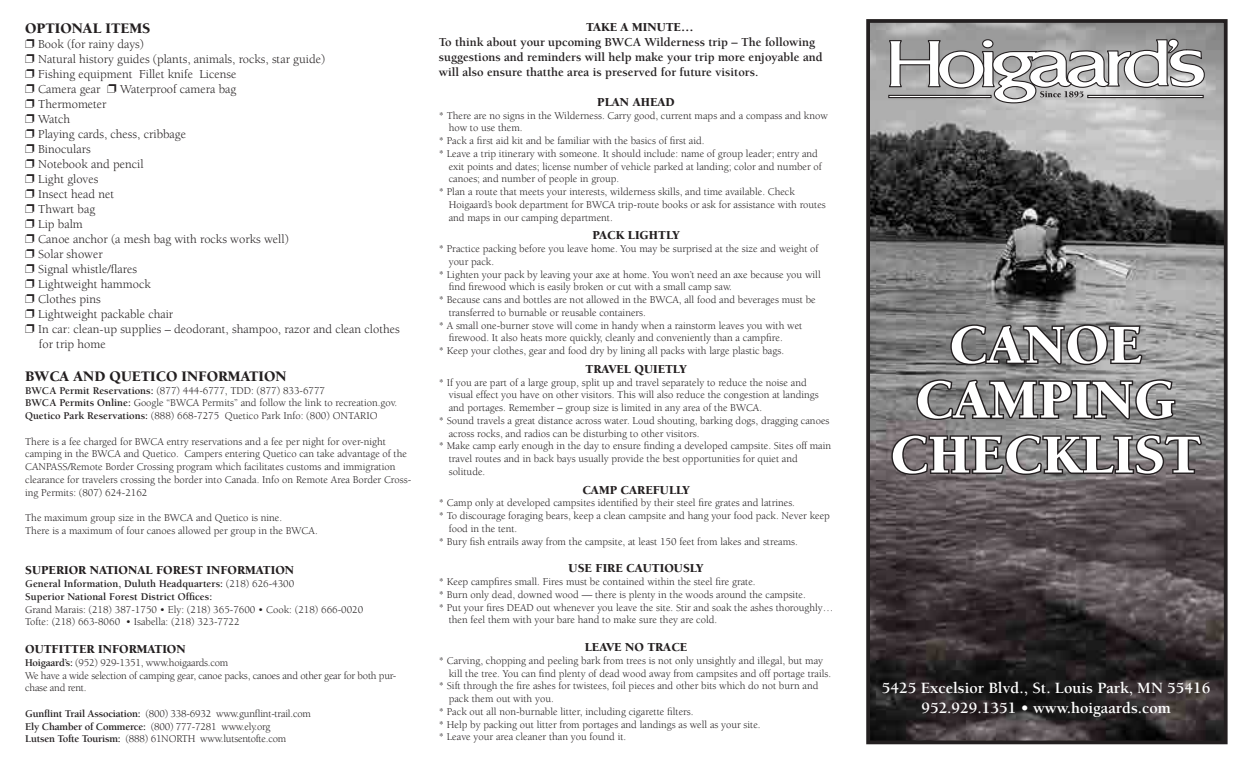
<style>
.page{position:relative;width:1260px;height:765px;background:#fff}
.page>*{position:absolute;margin:0;border:0;box-sizing:border-box;transform-origin:0 0}
.t1{font:900 56.38px/54.9px "Berkeley";color:#fff;text-align:center}
.t2{font:700 16.12px/19.2px "Berkeley";color:#fff;text-align:center}
.t3{font:900 15px "Berkeley";color:#231f20}
.t4{font:12.5px/15px "Berkeley";color:#231f20}
.t5{font:700 12.5px/15px "Berkeley";color:#231f20}
.t6{font:900 12.5px "Berkeley";color:#231f20}
.t7{font:10.62px/12.8px "Berkeley";color:#231f20}
.t8{font:10.62px/12.8px "Berkeley";letter-spacing:-.02em;color:#231f20}
.t9{font:700 10.62px/12.8px "Berkeley";color:#231f20}
.s1{font-weight:700}
.s2{font-weight:400}
</style>
<div class="page">
<img style="left:871px;top:24px;width:352px;height:715px">
<div style="left:866px;top:19px;width:362px;height:725px;border:4px solid #231f20"></div>
<svg style="left:949px;top:323px;width:195px;height:44px;background:#686767"></svg>
<svg style="left:915px;top:378px;width:262px;height:43px;background:#6b696a"></svg>
<svg style="left:890px;top:433px;width:313px;height:82px;background:#645e60"></svg>
<svg style="left:888px;top:39px;width:317px;height:64px"></svg>
<h3 class="t3" style="left:25px;top:20px;width:127px">OPTIONAL ITEMS</h3>
<p class="t4" style="left:38px;top:37px;width:289px">Book (for rainy days)<br>Natural history guides (plants, animals, rocks, star guide)<br>Fishing equipment Fillet knife License<br>Camera gear</p>
<p class="t4" style="left:120px;top:82px;width:118px">Waterproof camera bag</p>
<p class="t4" style="left:38px;top:97px;width:363px">Thermometer<br>Watch<br>Playing cards, chess, cribbage<br>Binoculars<br>Notebook and pencil<br>Light gloves<br>Insect head net<br>Thwart bag<br>Lip balm<br>Canoe anchor (a mesh bag with rocks works well)<br>Solar shower<br>Signal whistle/flares<br>Lightweight hammock<br>Clothes pins<br>Lightweight packable chair<br>In car: clean-up supplies – deodorant, shampoo, razor and clean clothes for trip home</p>
<h3 class="t3" style="left:25px;top:368px;width:263px">BWCA AND QUETICO INFORMATION</h3>
<p class="t7" style="left:25px;top:384px;width:374px"><span class="s1">BWCA Permit Reservations:</span> (877) 444-6777, TDD: (877) 833-6777<br><span class="s1">BWCA Permits Online:</span> Google “BWCA Permits” and follow the link to recreation.gov.<br><span class="s1">Quetico Park Reservations:</span> (888) 668-7275 Quetico Park Info: (800) ONTARIO</p>
<p class="t7" style="left:25px;top:435px;width:388px">There is a fee charged for BWCA entry reservations and a fee per night for over-night camping in the BWCA and Quetico. Campers entering Quetico can take advantage of the CANPASS/Remote Border Crossing program which facilitates customs and immigration clearance for travelers crossing the border into Canada. Info on Remote Area Border Cross&shy;ing Permits: (807) 624-2162</p>
<p class="t7" style="left:25px;top:512px;width:294px">The maximum group size in the BWCA and Quetico is nine.<br>There is a maximum of four canoes allowed per group in the BWCA.</p>
<p class="t6" style="left:25px;top:564px;width:16px">SUPERIOR</p>
<p class="t6" style="left:90px;top:564px;width:18px">NATIONAL</p>
<p class="t6" style="left:156px;top:564px;width:17px">FOREST</p>
<p class="t6" style="left:207px;top:564px;width:14px">INFORMATION</p>
<p class="t9" style="left:25px;top:578px;width:271px">General Information, Duluth Headquarters: <span class="s2">(218) 626-4300<br></span>Superior National Forest District Offices:</p>
<p class="t7" style="left:25px;top:603px;width:340px">Grand Marais: (218) 387-1750 • Ely: (218) 365-7600 • Cook: (218) 666-0020<br>Tofte: (218) 663-8060 • Isabella: (218) 323-7722</p>
<p class="t6" style="left:25px;top:643px;width:18px">OUTFITTER</p>
<p class="t6" style="left:98px;top:643px;width:14px">INFORMATION</p>
<p class="t8" style="left:25px;top:656px;width:373px"><span class="s1">Hoigaard’s:</span> (952) 929-1351, www.hoigaards.com<br>We have a wide selection of camping gear, canoe packs, canoes and other gear for both pur&shy;chase and rent.</p>
<p class="t8" style="left:25px;top:707px;width:287px"><span class="s1">Gunflint Trail Association:</span> (800) 338-6932 www.gunflint-trail.com<br><span class="s1">Ely Chamber of Commerce:</span> (800) 777-7281 www.ely.org<br><span class="s1">Lutsen Tofte Tourism:</span> (888) 61NORTH www.lutsentofte.com</p>
<p class="t6" style="left:586px;top:20px;width:109px">TAKE A MINUTE…</p>
<p class="t5" style="left:439px;top:35px;width:386px">To think about your upcoming BWCA Wilderness trip – The following suggestions and reminders will help make your trip more enjoyable and will also ensure thatthe area is preserved for future visitors.</p>
<p class="t6" style="left:597px;top:95px;width:79px">PLAN AHEAD</p>
<p class="t7" style="left:439px;top:109px;width:391px">* There are no signs in the Wilderness. Carry good, current maps and a compass and know</p>
<p class="t7" style="left:449px;top:122px;width:75px">how to use them.</p>
<p class="t7" style="left:439px;top:135px;width:267px">* Pack a first aid kit and be familiar with the basics of first aid.</p>
<p class="t7" style="left:439px;top:147px;width:381px">* Leave a trip itinerary with someone. It should include: name of group leader; entry and</p>
<p class="t7" style="left:449px;top:160px;width:375px">exit points and dates; license number of vehicle parked at landing; color and number of</p>
<p class="t7" style="left:449px;top:173px;width:172px">canoes; and number of people in group.</p>
<p class="t7" style="left:439px;top:186px;width:358px">* Plan a route that meets your interests, wilderness skills, and time available. Check</p>
<p class="t7" style="left:449px;top:198px;width:379px">Hoigaard’s book department for BWCA trip-route books or ask for assistance with routes</p>
<p class="t7" style="left:449px;top:211px;width:166px">and maps in our camping department.</p>
<p class="t6" style="left:593px;top:229px;width:89px">PACK LIGHTLY</p>
<p class="t7" style="left:439px;top:243px;width:381px">* Practice packing before you leave home. You may be surprised at the size and weight of</p>
<p class="t7" style="left:449px;top:255px;width:47px">your pack.</p>
<p class="t7" style="left:439px;top:268px;width:384px">* Lighten your pack by leaving your axe at home. You won’t need an axe because you will</p>
<p class="t7" style="left:449px;top:281px;width:285px">find firewood which is easily broken or cut with a small camp saw.</p>
<p class="t7" style="left:439px;top:294px;width:379px">* Because cans and bottles are not allowed in the BWCA, all food and beverages must be</p>
<p class="t7" style="left:449px;top:306px;width:199px">transferred to burnable or reusable containers.</p>
<p class="t7" style="left:439px;top:319px;width:365px">* A small one-burner stove will come in handy when a rainstorm leaves you with wet</p>
<p class="t7" style="left:449px;top:332px;width:336px">firewood. It also heats more quickly, cleanly and conveniently than a campfire.</p>
<p class="t7" style="left:439px;top:345px;width:347px">* Keep your clothes, gear and food dry by lining all packs with large plastic bags.</p>
<p class="t6" style="left:586px;top:362px;width:102px">TRAVEL QUIETLY</p>
<p class="t7" style="left:439px;top:376px;width:370px">* If you are part of a large group, split up and travel separately to reduce the noise and</p>
<p class="t7" style="left:449px;top:389px;width:372px">visual effect you have on other visitors. This will also reduce the congestion at landings</p>
<p class="t7" style="left:449px;top:402px;width:315px">and portages. Remember – group size is limited in any area of the BWCA.</p>
<p class="t7" style="left:439px;top:414px;width:392px">* Sound travels a great distance across water. Loud shouting, barking dogs, dragging canoes</p>
<p class="t7" style="left:449px;top:427px;width:252px">across rocks, and radios can be disturbing to other visitors.</p>
<p class="t7" style="left:439px;top:440px;width:394px">* Make camp early enough in the day to ensure finding a developed campsite. Sites off main</p>
<p class="t7" style="left:449px;top:453px;width:351px">travel routes and in back bays usually provide the best opportunities for quiet and</p>
<p class="t7" style="left:449px;top:465px;width:38px">solitude.</p>
<p class="t6" style="left:582px;top:483px;width:109px">CAMP CAREFULLY</p>
<p class="t7" style="left:439px;top:497px;width:358px">* Camp only at developed campsites identified by their steel fire grates and latrines.</p>
<p class="t7" style="left:439px;top:510px;width:393px">* To discourage foraging bears, keep a clean campsite and hang your food pack. Never keep</p>
<p class="t7" style="left:449px;top:522px;width:70px">food in the tent.</p>
<p class="t7" style="left:439px;top:535px;width:361px">* Bury fish entrails away from the campsite, at least 150 feet from lakes and streams.</p>
<p class="t6" style="left:569px;top:562px;width:136px">USE FIRE CAUTIOUSLY</p>
<p class="t7" style="left:439px;top:576px;width:318px">* Keep campfires small. Fires must be contained within the steel fire grate.</p>
<p class="t7" style="left:439px;top:588px;width:369px">* Burn only dead, downed wood — there is plenty in the woods around the campsite.</p>
<p class="t7" style="left:439px;top:601px;width:396px">* Put your fires DEAD out whenever you leave the site. Stir and soak the ashes thoroughly…</p>
<p class="t7" style="left:449px;top:614px;width:270px">then feel them with your bare hand to make sure they are cold.</p>
<p class="t6" style="left:585px;top:641px;width:104px">LEAVE NO TRACE</p>
<p class="t7" style="left:439px;top:654px;width:386px">* Carving, chopping and peeling bark from trees is not only unsightly and illegal, but may</p>
<p class="t7" style="left:449px;top:667px;width:384px">kill the tree. You can find plenty of dead wood away from campsites and off portage trails.</p>
<p class="t7" style="left:439px;top:680px;width:381px">* Sift through the fire ashes for twistees, foil pieces and other bits which do not burn and</p>
<p class="t7" style="left:449px;top:693px;width:107px">pack them out with you.</p>
<p class="t7" style="left:439px;top:705px;width:256px">* Pack out all non-burnable litter, including cigarette filters.</p>
<p class="t7" style="left:439px;top:718px;width:324px">* Help by packing out litter from portages and landings as well as your site.</p>
<p class="t7" style="left:439px;top:731px;width:189px">* Leave your area cleaner than you found it.</p>
<h1 class="t1" style="left:890px;top:318px;width:312px">CANOE<br>CAMPING<br>CHECKLIST</h1>
<h2 class="t2" style="left:882px;top:679px;width:330px">5425 Excelsior Blvd., St. Louis Park, MN 55416<br>952.929.1351 • www.hoigaards.com</h2>
</div>
